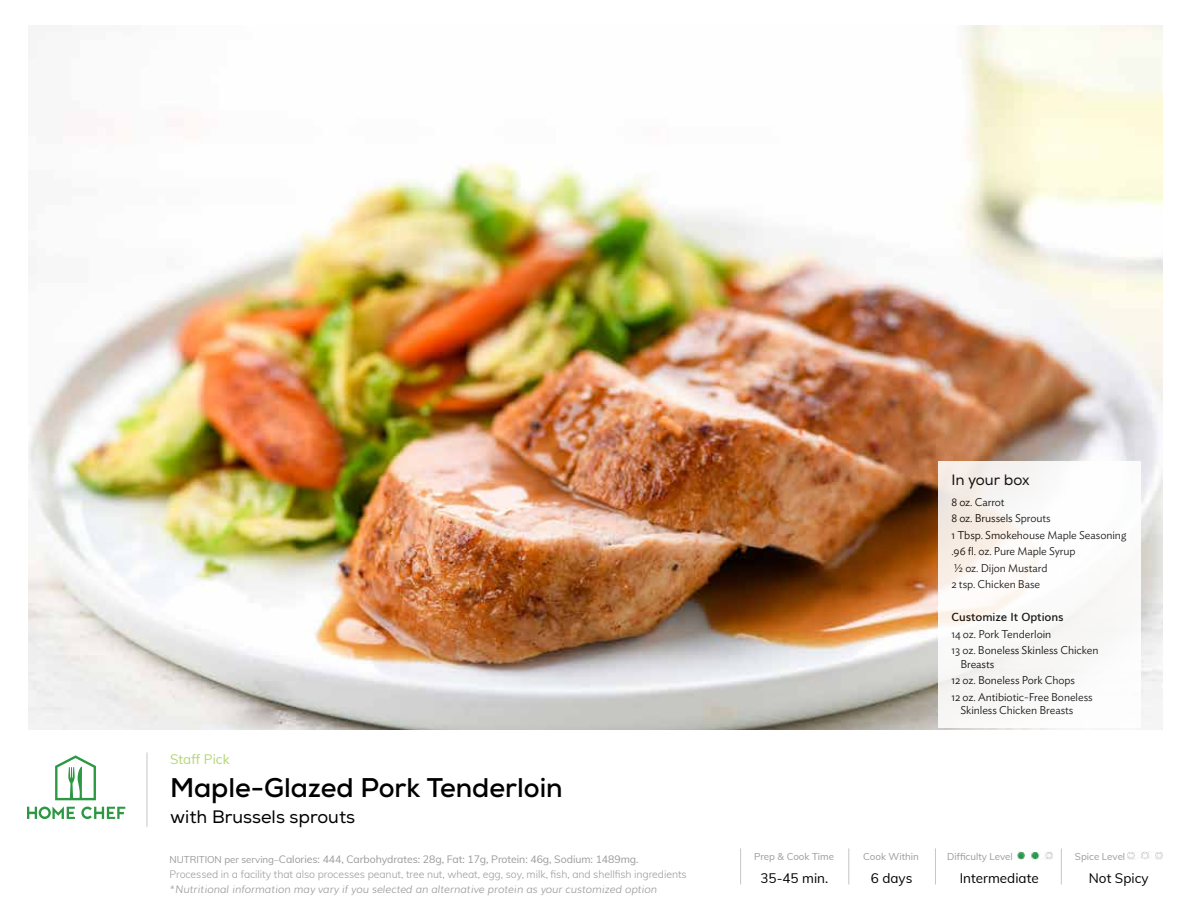
<style>
.page{position:relative;width:1188px;height:918px;background:#fff}
.page>*{position:absolute;margin:0;border:0;box-sizing:border-box;transform-origin:0 0}
.t1{font:700 27px "Nexa";color:#000}
.t2{font:18px "Nexa";color:#000}
.t3{font:15px "Nexa";color:#000}
.t4{font:13.5px "Muli";color:#000}
.t5{font:13.5px "Muli";color:#b4d672}
.t6{font:300 11.25px/16.5px "Ideal Sans";letter-spacing:-.005em;color:#000}
.t7{font:600 11.25px "Muli";letter-spacing:-.005em;color:#000}
.t8{font:300 10.5px/15px "Muli";letter-spacing:-.005em;color:#9a9a9a}
.t9{font:italic 300 10.5px "Muli";letter-spacing:-.005em;color:#9a9a9a}
.t10{font:9.75px "Muli";color:#9a9a9a}
.s1{font-weight:400;font-size:9.75px}
.s2{font-weight:400}
</style>
<div class="page">
<img style="left:29px;top:26px;width:1133px;height:704px">
<svg style="left:27px;top:807px;width:98px;height:12px"></svg>
<svg style="left:55px;top:755px;width:41px;height:45px"></svg>
<hr style="left:848px;top:848px;width:1px;height:36px;background:#c7c6c5">
<hr style="left:935px;top:848px;width:1px;height:36px;background:#c7c6c5">
<hr style="left:1061px;top:848px;width:1px;height:36px;background:#c7c6c5">
<hr style="left:740px;top:848px;width:1px;height:36px;background:#c7c6c5">
<hr style="left:147px;top:752px;width:1px;height:75px;background:#c7c6c5">
<div style="left:938px;top:461px;width:203px;height:267px;background:#fff"></div>
<img style="left:1018px;top:852px;width:34px;height:7px">
<img style="left:1128px;top:852px;width:34px;height:7px">
<p class="t5" style="left:170px;top:749px;width:61px">Staff Pick</p>
<h1 class="t1" style="left:170px;top:770px;width:394px">Maple-Glazed Pork Tenderloin</h1>
<h2 class="t2" style="left:170px;top:806px;width:187px">with Brussels sprouts</h2>
<p class="t8" style="left:170px;top:851px;width:519px"><span class="s1">NUTRITION per serving–</span><span class="s2">Calories: 444, Carbohydrates: 28g, Fat: 17g, Protein: 46g, Sodium: 1489mg.<br></span>Processed in a facility that also processes peanut, tree nut, wheat, egg, soy, milk, fish, and shellfish ingredients</p>
<p class="t9" style="left:170px;top:881px;width:489px">*Nutritional information may vary if you selected an alternative protein as your customized option</p>
<h3 class="t3" style="left:951px;top:471px;width:80px">In your box</h3>
<p class="t6" style="left:951px;top:493px;width:176px">8 oz. Carrot<br>8 oz. Brussels Sprouts<br>1 Tbsp. Smokehouse Maple Seasoning .96 fl. oz. Pure Maple Syrup<br>½ oz. Dijon Mustard<br>2 tsp. Chicken Base</p>
<p class="t7" style="left:951px;top:608px;width:114px">Customize It Options</p>
<p class="t6" style="left:951px;top:625px;width:149px">14 oz. Pork Tenderloin<br>13 oz. Boneless Skinless Chicken</p>
<p class="t6" style="left:951px;top:655px;width:143px;text-indent:9px">Breasts<br>12 oz. Boneless Pork Chops<br>12 oz. Antibiotic-Free Boneless</p>
<p class="t6" style="left:960px;top:701px;width:115px">Skinless Chicken Breasts</p>
<p class="t10" style="left:754px;top:850px;width:82px">Prep &amp; Cook Time</p>
<p class="t10" style="left:863px;top:850px;width:57px">Cook Within</p>
<p class="t10" style="left:947px;top:850px;width:67px">Difficulty Level</p>
<p class="t10" style="left:1075px;top:850px;width:52px">Spice Level</p>
<p class="t4" style="left:760px;top:868px;width:69px">35-45 min.</p>
<p class="t4" style="left:871px;top:868px;width:43px">6 days</p>
<p class="t4" style="left:960px;top:868px;width:81px">Intermediate</p>
<p class="t4" style="left:1089px;top:868px;width:61px">Not Spicy</p>
</div>
